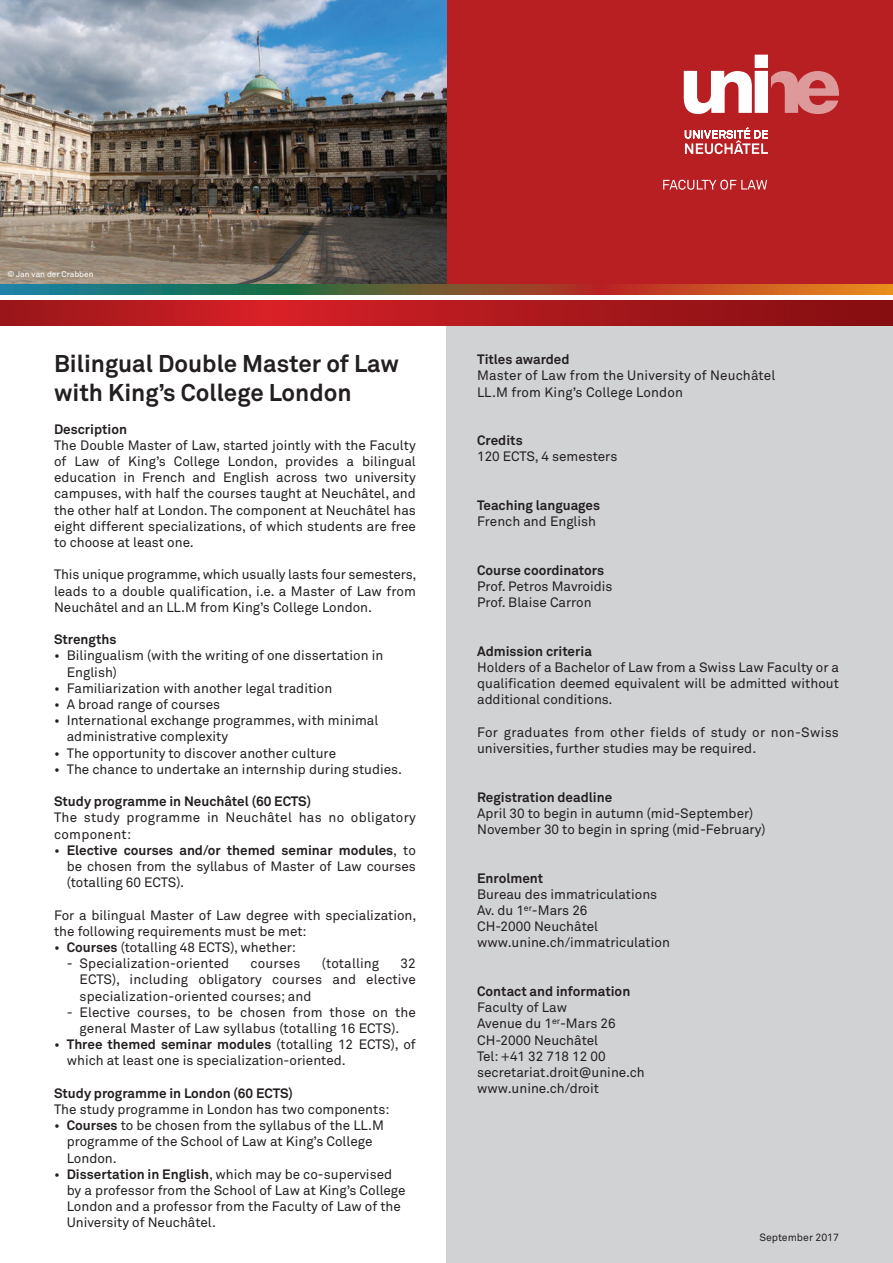
<style>
.page{position:relative;width:893px;height:1263px;background:#fff}
.page>*{position:absolute;margin:0;border:0;box-sizing:border-box;transform-origin:0 0}
.t1{font:700 24px/28.8px "Akkurat";color:#231f20}
.t2{font:13.5px/16.2px "Akkurat";color:#231f20}
.t3{font:700 13.5px "Akkurat";color:#231f20}
.t4{font:13.5px/16.2px "Akkurat";letter-spacing:.02em;color:#231f20}
.t5{font:10.5px "Akkurat";color:#231f20}
.t6{font:8.25px "Akkurat";color:#fff}
.s1{font-weight:700}
</style>
<div class="page">
<div style="left:118px;top:0;width:775px;height:288px;background:#b81f23"></div>
<img style="left:0;top:0;width:446px;height:284px">
<div style="left:446px;top:312px;width:447px;height:951px;background:#d1d2d4"></div>
<svg style="left:0;top:284px;width:293px;height:10px;background:#197673"></svg>
<svg style="left:293px;top:284px;width:306px;height:10px;background:#745130"></svg>
<svg style="left:599px;top:284px;width:294px;height:10px;background:#cf5b21"></svg>
<svg style="left:0;top:300px;width:893px;height:26px;background:#ad181c"></svg>
<svg style="left:685px;top:127px;width:83px;height:27px"></svg>
<svg style="left:663px;top:180px;width:104px;height:10px"></svg>
<svg style="left:684px;top:55px;width:155px;height:59px"></svg>
<p class="t6" style="left:7px;top:269px;width:88px">© Jan van der Crabben</p>
<h1 class="t1" style="left:54px;top:350px;width:347px">Bilingual Double Master of Law with King’s College London</h1>
<p class="t3" style="left:54px;top:420px;width:75px">Description</p>
<p class="t2" style="left:54px;top:437px;width:363px;text-align:justify">The Double Master of Law, started jointly with the Faculty of Law of King’s College London, provides a bilingual education in French and English across two university campuses, with half the courses taught at Neuchâtel, and the other half at London. The component at Neuchâtel has eight different specializations, of which students are free to choose at least one.</p>
<p class="t2" style="left:54px;top:567px;width:364px;text-align:justify">This unique programme, which usually lasts four semesters, leads to a double qualification, i.e. a Master of Law from Neuchâtel and an LL.M from King’s College London.</p>
<p class="t3" style="left:54px;top:631px;width:64px">Strengths</p>
<p class="t2" style="left:67px;top:648px;width:318px;text-indent:-13px">• Bilingualism (with the writing of one dissertation in<br>English)</p>
<p class="t2" style="left:54px;top:680px;width:280px">• Familiarization with another legal tradition</p>
<p class="t2" style="left:54px;top:696px;width:168px">• A broad range of courses</p>
<p class="t2" style="left:67px;top:713px;width:313px;text-indent:-13px">• International exchange programmes, with minimal administrative complexity</p>
<p class="t2" style="left:54px;top:745px;width:284px">• The opportunity to discover another culture</p>
<p class="t2" style="left:54px;top:761px;width:349px">• The chance to undertake an internship during studies.</p>
<p class="t3" style="left:54px;top:793px;width:259px">Study programme in Neuchâtel (60 ECTS)</p>
<p class="t4" style="left:54px;top:810px;width:363px">The study programme in Neuchâtel has no obligatory component:</p>
<p class="t2" style="left:67px;top:842px;width:351px;text-align:justify;text-indent:-13px">• <span class="s1">Elective courses and/or themed seminar modules</span>, to be chosen from the syllabus of Master of Law courses (totalling 60 ECTS).</p>
<p class="t2" style="left:54px;top:907px;width:364px">For a bilingual Master of Law degree with specialization, the following requirements must be met:</p>
<p class="t2" style="left:54px;top:939px;width:244px">• <span class="s1">Courses</span> (totalling 48 ECTS), whether:</p>
<p class="t2" style="left:67px;top:956px;width:164px">- Specialization-oriented</p>
<p class="t2" style="left:251px;top:956px;width:51px">courses</p>
<p class="t2" style="left:322px;top:956px;width:59px">(totalling</p>
<p class="t2" style="left:80px;top:956px;width:338px;text-align:justify;text-indent:321px">32<br>ECTS), including obligatory courses and elective specialization-oriented courses; and</p>
<p class="t2" style="left:67px;top:1004px;width:351px;text-align:center">- Elective courses, to be chosen from those on the general Master of Law syllabus (totalling 16 ECTS).</p>
<p class="t2" style="left:67px;top:1037px;width:351px;text-indent:-13px">• <span class="s1">Three themed seminar modules</span> (totalling 12 ECTS), of which at least one is specialization-oriented.</p>
<p class="t3" style="left:54px;top:1084px;width:241px">Study programme in London (60 ECTS)</p>
<p class="t2" style="left:54px;top:1101px;width:337px">The study programme in London has two components:</p>
<p class="t2" style="left:67px;top:1118px;width:319px;text-indent:-13px">• <span class="s1">Courses</span> to be chosen from the syllabus of the LL.M programme of the School of Law at King’s College<br>London.</p>
<p class="t2" style="left:67px;top:1166px;width:340px;text-indent:-13px">• <span class="s1">Dissertation in English</span>, which may be co-supervised by a professor from the School of Law at King’s College London and a professor from the Faculty of Law of the University of Neuchâtel.</p>
<p class="t3" style="left:477px;top:351px;width:94px">Titles awarded</p>
<p class="t2" style="left:477px;top:368px;width:300px">Master of Law from the University of Neuchâtel<br>LL.M from King’s College London</p>
<p class="t3" style="left:477px;top:432px;width:47px">Credits</p>
<p class="t2" style="left:477px;top:449px;width:142px">120 ECTS, 4 semesters</p>
<p class="t3" style="left:477px;top:497px;width:124px">Teaching languages</p>
<p class="t2" style="left:477px;top:514px;width:121px">French and English</p>
<p class="t3" style="left:477px;top:561px;width:129px">Course coordinators</p>
<p class="t2" style="left:477px;top:579px;width:137px">Prof. Petros Mavroidis<br>Prof. Blaise Carron</p>
<p class="t3" style="left:477px;top:642px;width:116px">Admission criteria</p>
<p class="t2" style="left:477px;top:660px;width:363px;text-align:justify">Holders of a Bachelor of Law from a Swiss Law Faculty or a qualification deemed equivalent will be admitted without additional conditions.</p>
<p class="t2" style="left:477px;top:724px;width:363px">For graduates from other fields of study or non-Swiss universities, further studies may be required.</p>
<p class="t3" style="left:477px;top:788px;width:137px">Registration deadline</p>
<p class="t2" style="left:477px;top:805px;width:290px">April 30 to begin in autumn (mid-September)<br>November 30 to begin in spring (mid-February)</p>
<p class="t3" style="left:477px;top:869px;width:68px">Enrolment</p>
<p class="t2" style="left:477px;top:886px;width:194px">Bureau des immatriculations<br>Av. du 1<sup>er</sup>-Mars 26<br>CH-2000 Neuchâtel www.unine.ch/immatriculation</p>
<p class="t3" style="left:477px;top:983px;width:155px">Contact and information</p>
<p class="t2" style="left:477px;top:1000px;width:169px">Faculty of Law<br>Avenue du 1<sup>er</sup>-Mars 26<br>CH-2000 Neuchâtel<br>Tel: +41 32 718 12 00 secretariat.droit@unine.ch www.unine.ch/droit</p>
<p class="t5" style="left:759px;top:1231px;width:81px">September 2017</p>
</div>
